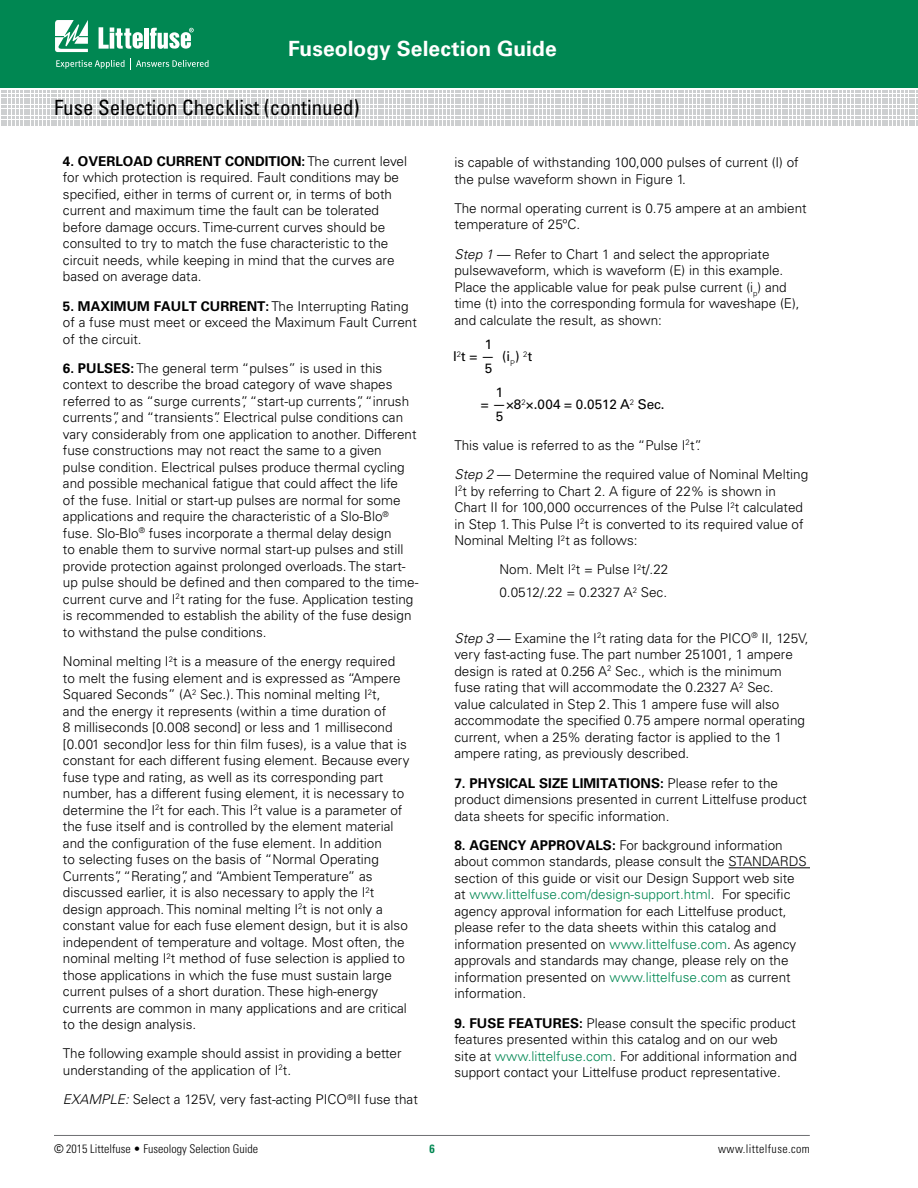
<style>
.page{position:relative;width:918px;height:1188px;background:#fff}
.page>*{position:absolute;margin:0;border:0;box-sizing:border-box;transform-origin:0 0}
.t1{font:condensed 21px "Univers LT Std";color:#000}
.t2{font:700 21px "Univers LT Std";letter-spacing:.005em;color:#fff}
.t3{font:300 13.5px/16.5px "Univers LT Std";color:#000}
.t4{font:13.5px "Univers LT Std";color:#000}
.t5{font:300 condensed 12px "Univers LT Std";color:#000}
.t6{font:300 condensed 12px "Univers LT Std";letter-spacing:.03em;color:#000}
.t7{font:700 condensed 12px "Univers LT Std";color:#008752}
.s1{font-weight:700}
.s2{font-style:italic}
.s3{color:#008752}
.s4{font-weight:400}
</style>
<div class="page">
<div style="left:0;top:0;width:918px;height:88px;background:#008752"></div>
<svg style="left:1px;top:91px;width:917px;height:35px"></svg>
<svg style="left:55px;top:20px;width:33px;height:32px"></svg>
<hr style="left:144px;top:28px;width:4px;height:21px;background:#fff">
<svg style="left:150px;top:28px;width:44px;height:21px"></svg>
<svg style="left:99px;top:27px;width:44px;height:22px"></svg>
<svg style="left:56px;top:58px;width:153px;height:11px"></svg>
<hr style="left:54px;top:1135px;width:756px;height:1px;background:#6d6e71">
<hr style="left:729px;top:867px;width:81px;height:1px;background:#000">
<h1 class="t2" style="left:288px;top:36px;width:270px">Fuseology Selection Guide</h1>
<h1 class="t1" style="left:54px;top:95px;width:307px">Fuse Selection Checklist (continued)</h1>
<p class="t3" style="left:63px;top:153px;width:346px"><span class="s1">4. OVERLOAD CURRENT CONDITION:</span> The current level for which protection is required. Fault conditions may be specified, either in terms of current or, in terms of both current and maximum time the fault can be tolerated before damage occurs. Time-current curves should be consulted to try to match the fuse characteristic to the circuit needs, while keeping in mind that the curves are based on average data.</p>
<p class="t3" style="left:63px;top:297px;width:355px"><span class="s1">5. MAXIMUM FAULT CURRENT:</span> The Interrupting Rating of a fuse must meet or exceed the Maximum Fault Current of the circuit.</p>
<p class="t3" style="left:63px;top:360px;width:357px"><span class="s1">6. PULSES:</span> The general term “pulses” is used in this context to describe the broad category of wave shapes referred to as “surge currents”, “start-up currents”, “inrush currents”, and “transients”. Electrical pulse conditions can vary considerably from one application to another. Different fuse constructions may not react the same to a given<br>pulse condition. Electrical pulses produce thermal cycling and possible mechanical fatigue that could affect the life<br>of the fuse. Initial or start-up pulses are normal for some applications and require the characteristic of a Slo-Blo<sup>® </sup>fuse. Slo-Blo<sup>®</sup> fuses incorporate a thermal delay design<br>to enable them to survive normal start-up pulses and still provide protection against prolonged overloads. The start&shy;up pulse should be defined and then compared to the time&shy;current curve and I<sup>2</sup>t rating for the fuse. Application testing is recommended to establish the ability of the fuse design to withstand the pulse conditions.</p>
<p class="t3" style="left:63px;top:653px;width:348px">Nominal melting I<sup>2</sup>t is a measure of the energy required to melt the fusing element and is expressed as “Ampere Squared Seconds” (A<sup>2</sup> Sec.). This nominal melting I<sup>2</sup>t,<br>and the energy it represents (within a time duration of<br>8 milliseconds [0.008 second] or less and 1 millisecond [0.001 second]or less for thin film fuses), is a value that is constant for each different fusing element. Because every fuse type and rating, as well as its corresponding part number, has a different fusing element, it is necessary to determine the I<sup>2</sup>t for each. This I<sup>2</sup>t value is a parameter of the fuse itself and is controlled by the element material and the configuration of the fuse element. In addition<br>to selecting fuses on the basis of “Normal Operating Currents”, “Rerating”, and “Ambient Temperature” as discussed earlier, it is also necessary to apply the I<sup>2</sup>t design approach. This nominal melting I<sup>2</sup>t is not only a constant value for each fuse element design, but it is also independent of temperature and voltage. Most often, the nominal melting I<sup>2</sup>t method of fuse selection is applied to those applications in which the fuse must sustain large current pulses of a short duration. These high-energy currents are common in many applications and are critical to the design analysis.</p>
<p class="t3" style="left:63px;top:1045px;width:340px">The following example should assist in providing a better understanding of the application of I<sup>2</sup>t.</p>
<p class="t3" style="left:63px;top:1091px;width:356px"><span class="s2">EXAMPLE:</span> Select a 125V, very fast-acting PICO<sup>®</sup>II fuse that</p>
<p class="t3" style="left:454px;top:154px;width:346px">is capable of withstanding 100,000 pulses of current (I) of the pulse waveform shown in Figure 1.</p>
<p class="t3" style="left:454px;top:200px;width:354px">The normal operating current is 0.75 ampere at an ambient temperature of 25ºC.</p>
<p class="t3" style="left:454px;top:246px;width:347px"><span class="s2">Step 1</span> — Refer to Chart 1 and select the appropriate pulsewaveform, which is waveform (E) in this example.<br>Place the applicable value for peak pulse current (i<sub>p</sub>) and time (t) into the corresponding formula for waveshape (E), and calculate the result, as shown:</p>
<p class="t4" style="left:485px;top:337px;width:9px">1</p>
<p class="t4" style="left:453px;top:349px;width:81px">I<sup>2</sup>t = — (i<sub>P</sub>) <sup>2</sup>t</p>
<p class="t4" style="left:485px;top:361px;width:9px">5</p>
<p class="t4" style="left:496px;top:385px;width:9px">1</p>
<p class="t4" style="left:481px;top:397px;width:185px">= —×8<sup>2</sup>×.004 = 0.0512 A<sup>2</sup> Sec.</p>
<p class="t4" style="left:496px;top:409px;width:9px">5</p>
<p class="t3" style="left:454px;top:430px;width:355px;line-height:29.2px">This value is referred to as the “Pulse I<sup>2</sup>t”.<br><span class="s2">Step 2</span> — Determine the required value of Nominal Melting</p>
<p class="t3" style="left:454px;top:483px;width:351px">I<sup>2</sup>t by referring to Chart 2. A figure of 22% is shown in Chart II for 100,000 occurrences of the Pulse I<sup>2</sup>t calculated in Step 1. This Pulse I<sup>2</sup>t is converted to its required value of Nominal Melting I<sup>2</sup>t as follows:</p>
<p class="t3" style="left:499px;top:558px;width:170px;line-height:23px">Nom. Melt I<sup>2</sup>t = Pulse I<sup>2</sup>t/.22<br>0.0512/.22 = 0.2327 A<sup>2</sup> Sec.</p>
<p class="t3" style="left:454px;top:630px;width:356px"><span class="s2">Step 3</span> — Examine the I<sup>2</sup>t rating data for the PICO<sup>®</sup> II, 125V, very fast-acting fuse. The part number 251001, 1 ampere design is rated at 0.256 A<sup>2</sup> Sec., which is the minimum fuse rating that will accommodate the 0.2327 A<sup>2</sup> Sec.<br>value calculated in Step 2. This 1 ampere fuse will also accommodate the specified 0.75 ampere normal operating current, when a 25% derating factor is applied to the 1 ampere rating, as previously described.</p>
<p class="t3" style="left:454px;top:775px;width:354px"><span class="s1">7. PHYSICAL SIZE LIMITATIONS:</span> Please refer to the product dimensions presented in current Littelfuse product data sheets for specific information.</p>
<p class="t3" style="left:454px;top:837px;width:354px"><span class="s1">8. AGENCY APPROVALS:</span> For background information about common standards, please consult the STANDARDS section of this guide or visit our Design Support web site at <span class="s3">www.littelfuse.com/design-support.html</span>. For specific agency approval information for each Littelfuse product, please refer to the data sheets within this catalog and information presented on <span class="s3">www.littelfuse.com</span>. As agency approvals and standards may change, please rely on the information presented on <span class="s3">www.littelfuse.com</span> as current information.</p>
<p class="t3" style="left:454px;top:1015px;width:344px"><span class="s1">9. FUSE FEATURES:</span> Please consult the specific product features presented within this catalog and on our web site at <span class="s3">www.littelfuse.com</span>. For additional information and support contact your Littelfuse product representative.</p>
<p class="t5" style="left:54px;top:1142px;width:206px"><span class="s4">©</span> 2015 Littelfuse • Fuseology Selection Guide</p>
<p class="t6" style="left:718px;top:1142px;width:93px">www.littelfuse.com</p>
<p class="t7" style="left:429px;top:1142px;width:7px">6</p>
</div>
